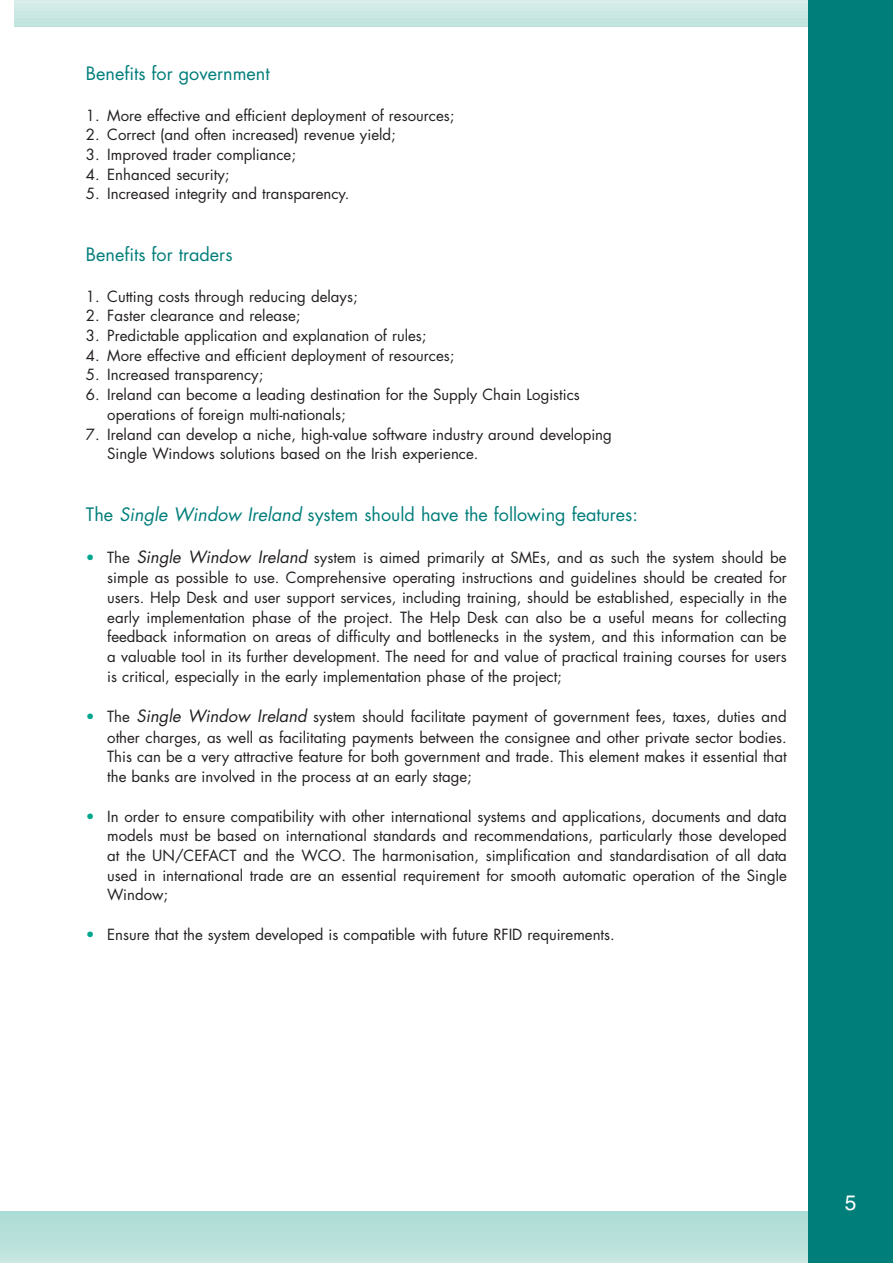
<style>
.page{position:relative;width:893px;height:1263px;background:#fff}
.page>*{position:absolute;margin:0;border:0;box-sizing:border-box;transform-origin:0 0}
.t1{font:21px "Helvetica";color:#fff}
.t2{font:18px "Futura";color:#007e7a}
.t3{font:15px/19.6px "Futura";color:#231f20;text-align:justify}
.s1{font-style:italic}
.s2{color:#00a78f}
.s3{font-style:italic;font-size:16.5px}
</style>
<div class="page">
<hr style="left:15px;top:22px;width:878px;height:4px;background:#c0e4de">
<hr style="left:15px;top:22px;width:878px;height:3px;background:#b6e0d9">
<hr style="left:15px;top:18px;width:878px;height:4px;background:#c5e6e1">
<hr style="left:15px;top:18px;width:878px;height:3px;background:#bae1db">
<hr style="left:15px;top:15px;width:878px;height:4px;background:#c9e7e2">
<hr style="left:15px;top:11px;width:878px;height:4px;background:#cbe8e3">
<hr style="left:15px;top:11px;width:878px;height:3px;background:#c3e5df">
<hr style="left:15px;top:7px;width:878px;height:4px;background:#d0eae6">
<hr style="left:15px;top:7px;width:878px;height:3px;background:#c8e7e2">
<hr style="left:15px;top:4px;width:878px;height:3px;background:#cce8e3">
<hr style="left:15px;top:0;width:878px;height:4px;background:#d8ede9">
<hr style="left:0;top:1259px;width:893px;height:4px;background:#cae8e2">
<hr style="left:0;top:1255px;width:893px;height:4px;background:#c6e6e0">
<hr style="left:0;top:1252px;width:893px;height:3px;background:#c2e4df">
<hr style="left:0;top:1249px;width:893px;height:3px;background:#bfe3dd">
<hr style="left:0;top:1246px;width:893px;height:3px;background:#bce2db">
<hr style="left:0;top:1243px;width:893px;height:3px;background:#b9e1db">
<hr style="left:0;top:1240px;width:893px;height:3px;background:#b6e0d9">
<hr style="left:0;top:1237px;width:893px;height:3px;background:#b3dfd7">
<hr style="left:0;top:1234px;width:893px;height:3px;background:#b0ded6">
<hr style="left:0;top:1231px;width:893px;height:3px;background:#adddd6">
<hr style="left:0;top:1228px;width:893px;height:3px;background:#aadbd3">
<hr style="left:0;top:1225px;width:893px;height:3px;background:#a7dad2">
<hr style="left:0;top:1222px;width:893px;height:3px;background:#a4d9d1">
<hr style="left:0;top:1219px;width:893px;height:3px;background:#a1d8d0">
<hr style="left:0;top:1216px;width:893px;height:3px;background:#9ed7cf">
<hr style="left:0;top:1212px;width:893px;height:4px;background:#adddd6">
<hr style="left:0;top:1212px;width:893px;height:3px;background:#99d5cd">
<div style="left:808px;top:0;width:85px;height:1263px;background:#007e7a"></div>
<p class="t2" style="left:86px;top:65px;width:185px">Benefits for government</p>
<p class="t3" style="left:86px;top:106px;width:370px">1. More effective and efficient deployment of resources;</p>
<p class="t3" style="left:86px;top:126px;width:311px">2. Correct (and often increased) revenue yield;</p>
<p class="t3" style="left:86px;top:146px;width:211px">3. Improved trader compliance;</p>
<p class="t3" style="left:86px;top:166px;width:145px">4. Enhanced security;</p>
<p class="t3" style="left:86px;top:185px;width:265px">5. Increased integrity and transparency.</p>
<p class="t2" style="left:86px;top:246px;width:148px">Benefits for traders</p>
<p class="t3" style="left:86px;top:288px;width:273px">1. Cutting costs through reducing delays;</p>
<p class="t3" style="left:86px;top:307px;width:216px">2. Faster clearance and release;</p>
<p class="t3" style="left:86px;top:327px;width:342px">3. Predictable application and explanation of rules;</p>
<p class="t3" style="left:86px;top:347px;width:370px">4. More effective and efficient deployment of resources;</p>
<p class="t3" style="left:86px;top:366px;width:179px">5. Increased transparency;</p>
<p class="t3" style="left:107px;top:386px;width:474px;text-indent:-21px">6. Ireland can become a leading destination for the Supply Chain Logistics operations of foreign multi-nationals;</p>
<p class="t3" style="left:107px;top:425px;width:506px;text-indent:-21px">7. Ireland can develop a niche, high-value software industry around developing<br>Single Windows solutions based on the Irish experience.</p>
<p class="t2" style="left:86px;top:506px;width:554px">The <span class="s1">Single Window Ireland</span> system should have the following features:</p>
<p class="t3" style="left:107px;top:549px;width:681px;text-indent:-21px"><span class="s2">•</span> The <span class="s3">Single Window Ireland</span> system is aimed primarily at SMEs, and as such the system should be simple as possible to use. Comprehensive operating instructions and guidelines should be created for users. Help Desk and user support services, including training, should be established, especially in the early implementation phase of the project. The Help Desk can also be a useful means for collecting feedback information on areas of difficulty and bottlenecks in the system, and this information can be a valuable tool in its further development. The need for and value of practical training courses for users is critical, especially in the early implementation phase of the project;</p>
<p class="t3" style="left:107px;top:708px;width:681px;text-indent:-21px"><span class="s2">•</span> The <span class="s3">Single Window Ireland</span> system should facilitate payment of government fees, taxes, duties and other charges, as well as facilitating payments between the consignee and other private sector bodies.<br>This can be a very attractive feature for both government and trade. This element makes it essential that the banks are involved in the process at an early stage;</p>
<p class="t3" style="left:107px;top:807px;width:681px;text-indent:-21px"><span class="s2">•</span> In order to ensure compatibility with other international systems and applications, documents and data models must be based on international standards and recommendations, particularly those developed at the UN/CEFACT and the WCO. The harmonisation, simplification and standardisation of all data used in international trade are an essential requirement for smooth automatic operation of the Single Window;</p>
<p class="t3" style="left:86px;top:925px;width:530px"><span class="s2">•</span> Ensure that the system developed is compatible with future RFID requirements.</p>
<h1 class="t1" style="left:845px;top:1195px;width:13px">5</h1>
</div>
